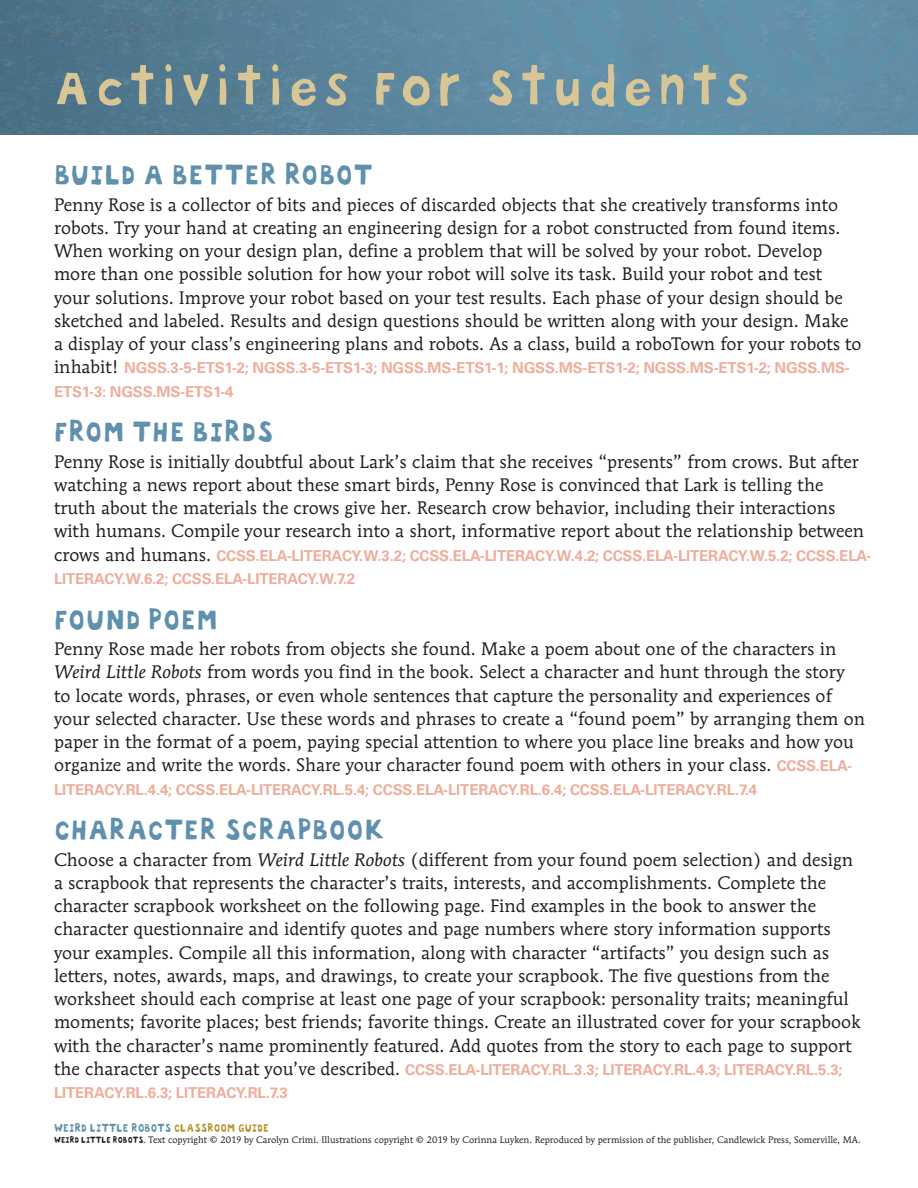
<style>
.page{position:relative;width:918px;height:1188px;background:#fff}
.page>*{position:absolute;margin:0;border:0;box-sizing:border-box;transform-origin:0 0}
.MOREMain_Head{font:51px "Bokka Solid";letter-spacing:.04em;color:#d9c696}
.Smaller_Littler_head{font:30px "Bokka Solid";letter-spacing:-.055em;color:#5f90ad}
.List_Paragraph{font:18px/23.2px "Mendoza Roman Std";color:#231f20}
.List_Paragraph-2{font:700 15px/23.2px "Univers LT Std";letter-spacing:-.01em;color:#eeae9d}
.t1{font:12px "Bokka Solid";letter-spacing:-.06em;color:#5f90ad;scale:.94 1}
.t2{font:9.3px "Mendoza Roman Std";color:#231f20}
.s1{font-family:"Mendoza Roman Std";font-weight:400;font-size:18px;color:#231f20}
.s2{font-style:italic}
.s3{font-family:"Univers LT Std";font-weight:700;font-size:15px;color:#eeae9d}
.s4{color:#b59633}
.s5{font-family:"Bokka Solid"}
</style>
<div class="page">
<img style="left:0;top:0;width:918px;height:135px">
<p class="MOREMain_Head" style="left:54px;top:53px;width:701px">Activities For Students</p>
<p class="Smaller_Littler_head" style="left:54px;top:154px;width:322px">BUILD A BETTER ROBOT</p>
<p class="List_Paragraph" style="left:54px;top:192px;width:809px">Penny Rose is a collector of bits and pieces of discarded objects that she creatively transforms into robots. Try your hand at creating an engineering design for a robot constructed from found items.<br>When working on your design plan, define a problem that will be solved by your robot. Develop more than one possible solution for how your robot will solve its task. Build your robot and test your solutions. Improve your robot based on your test results. Each phase of your design should be sketched and labeled. Results and design questions should be written along with your design. Make a display of your class’s engineering plans and robots. As a class, build a roboTown for your robots to</p>
<p class="List_Paragraph-2" style="left:54px;top:356px;width:797px"><span class="s1">inhabit!</span> NGSS.3-5-ETS1-2; NGSS.3-5-ETS1-3; NGSS.MS-ETS1-1; NGSS.MS-ETS1-2; NGSS.MS-ETS1-2; NGSS.MS-<br>ETS1-3: NGSS.MS-ETS1-4</p>
<p class="Smaller_Littler_head" style="left:54px;top:412px;width:223px">FROM THE BIRDS</p>
<p class="List_Paragraph" style="left:54px;top:450px;width:812px">Penny Rose is initially doubtful about Lark’s claim that she receives “presents” from crows. But after watching a news report about these smart birds, Penny Rose is convinced that Lark is telling the truth about the materials the crows give her. Research crow behavior, including their interactions with humans. Compile your research into a short, informative report about the relationship between</p>
<p class="List_Paragraph-2" style="left:54px;top:544px;width:819px"><span class="s1">crows and humans.</span> CCSS.ELA-LITERACY.W.3.2; CCSS.ELA-LITERACY.W.4.2; CCSS.ELA-LITERACY.W.5.2; CCSS.ELA-<br>LITERACY.W.6.2; CCSS.ELA-LITERACY.W.7.2</p>
<p class="Smaller_Littler_head" style="left:54px;top:599px;width:168px">FOUND POEM</p>
<p class="List_Paragraph" style="left:54px;top:637px;width:813px">Penny Rose made her robots from objects she found. Make a poem about one of the characters in <span class="s2">Weird Little Robots</span> from words you find in the book. Select a character and hunt through the story to locate words, phrases, or even whole sentences that capture the personality and experiences of your selected character. Use these words and phrases to create a “found poem” by arranging them on paper in the format of a poem, paying special attention to where you place line breaks and how you organize and write the words. Share your character found poem with others in your class. <span class="s3">CCSS.ELA-</span></p>
<p class="List_Paragraph-2" style="left:54px;top:778px;width:705px">LITERACY.RL.4.4; CCSS.ELA-LITERACY.RL.5.4; CCSS.ELA-LITERACY.RL.6.4; CCSS.ELA-LITERACY.RL.7.4</p>
<p class="Smaller_Littler_head" style="left:54px;top:810px;width:334px">CHARACTER SCRAPBOOK</p>
<p class="List_Paragraph" style="left:54px;top:848px;width:808px">Choose a character from <span class="s2">Weird Little Robots</span> (different from your found poem selection) and design a scrapbook that represents the character’s traits, interests, and accomplishments. Complete the character scrapbook worksheet on the following page. Find examples in the book to answer the character questionnaire and identify quotes and page numbers where story information supports your examples. Compile all this information, along with character “artifacts” you design such as letters, notes, awards, maps, and drawings, to create your scrapbook. The five questions from the worksheet should each comprise at least one page of your scrapbook: personality traits; meaningful moments; favorite places; best friends; favorite things. Create an illustrated cover for your scrapbook with the character’s name prominently featured. Add quotes from the story to each page to support</p>
<p class="List_Paragraph-2" style="left:54px;top:1058px;width:790px"><span class="s1">the character aspects that you’ve described.</span> CCSS.ELA-LITERACY.RL.3.3; LITERACY.RL.4.3; LITERACY.RL.5.3;<br>LITERACY.RL.6.3; LITERACY.RL.7.3</p>
<p class="t1" style="left:54px;top:1119px;width:231px">WEIRD LITTLE ROBOTS <span class="s4">CLASSROOM GUIDE</span></p>
<p class="t2" style="left:54px;top:1134px;width:808px"><span class="s5">WEIRD LITTLE ROBOTS.</span> Text copyright © 2019 by Carolyn Crimi. Illustrations copyright © 2019 by Corinna Luyken. Reproduced by permission of the publisher, Candlewick Press, Somerville, MA.</p>
</div>
